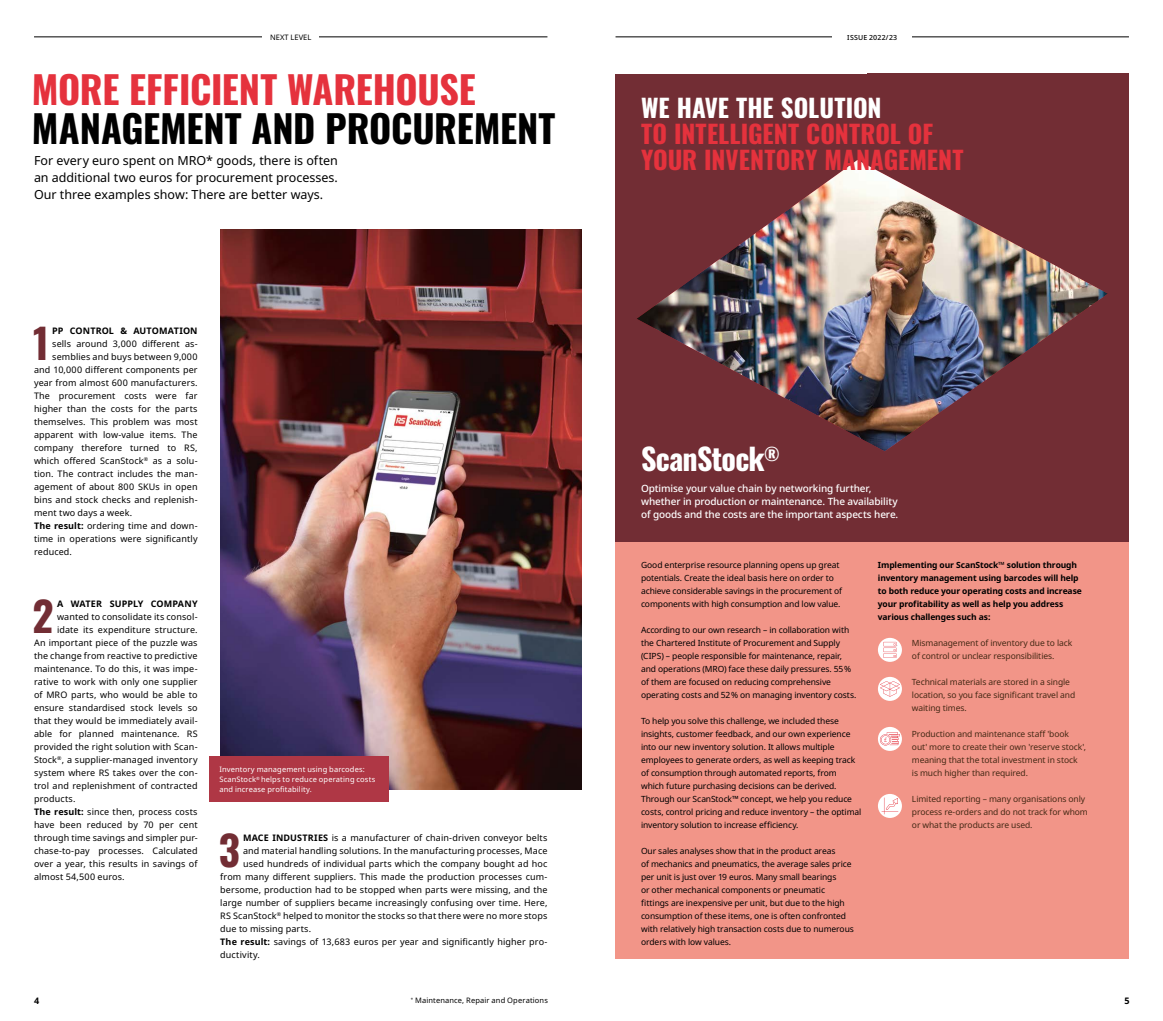
<style>
.page{position:relative;width:1163px;height:1021px;background:#fff}
.page>*{position:absolute;margin:0;border:0;box-sizing:border-box;transform-origin:0 0}
.t1{font:700 41.1px "Oswald";color:#722d34}
.t2{font:700 38px "Oswald";letter-spacing:-.005em;color:#000}
.t3{font:700 38px "Oswald";letter-spacing:-.01em;color:#e5323d}
.t4{font:700 30px "Oswald";letter-spacing:-.025em;color:#fff}
.t5{font:700 25px/26px "Oswald";letter-spacing:.005em;color:#e5323d}
.t6{font:700 25px "Oswald";letter-spacing:.005em;color:#fff}
.t7{font:12.5px/17.2px "Noto Sans";letter-spacing:-.005em;color:#000;text-align:justify}
.t8{font:500 10px/13px "Noto Sans";letter-spacing:-.015em;color:#fff}
.t9{font:9px "Noto Sans";letter-spacing:.01em;color:#000}
.t10{font:700 9px "Noto Sans";letter-spacing:.015em;color:#000}
.t11{font:8.5px/13px "Noto Sans";letter-spacing:-.01em;color:#000}
.t12{font:8.5px/13px "Noto Sans";letter-spacing:-.01em;color:#452915}
.t13{font:700 8.5px/13px "Noto Sans";letter-spacing:-.015em;color:#000}
.t14{font:7.5px/10.4px "Noto Sans";letter-spacing:.02em;color:#fff}
.t15{font:7.5px "Noto Sans";letter-spacing:.015em;color:#000}
.t16{font:500 7px "Noto Sans";letter-spacing:.035em;color:#000}
.s1{font-weight:700}
</style>
<div class="page">
<img style="left:220px;top:230px;width:361px;height:559px">
<div style="left:209px;top:756px;width:179px;height:46px;background:#af3745"></div>
<div style="left:615px;top:74px;width:513px;height:468px;background:#722d34"></div>
<div style="left:615px;top:542px;width:513px;height:416px;background:#f29588"></div>
<svg style="left:877px;top:638px;width:24px;height:24px"></svg>
<svg style="left:883px;top:642px;width:13px;height:16px"></svg>
<svg style="left:877px;top:677px;width:24px;height:24px"></svg>
<svg style="left:879px;top:681px;width:20px;height:15px"></svg>
<svg style="left:877px;top:727px;width:24px;height:24px"></svg>
<svg style="left:879px;top:732px;width:20px;height:13px"></svg>
<svg style="left:877px;top:794px;width:24px;height:24px"></svg>
<svg style="left:881px;top:797px;width:17px;height:17px"></svg>
<img style="left:637px;top:160px;width:470px;height:291px">
<hr style="left:615px;top:37px;width:513px;height:1px;background:#000">
<hr style="left:34px;top:37px;width:513px;height:1px;background:#000">
<div style="left:832px;top:27px;width:79px;height:20px;background:#fff"></div>
<div style="left:262px;top:25px;width:57px;height:23px;background:#fff"></div>
<p class="t16" style="left:270px;top:32px;width:42px">NEXT LEVEL</p>
<p class="t16" style="left:847px;top:33px;width:51px">ISSUE 2022/23</p>
<p class="t15" style="left:270px;top:32px;width:43px">NEXT LEVEL</p>
<h2 class="t3" style="left:32px;top:56px;width:445px">MORE EFFICIENT WAREHOUSE</h2>
<h2 class="t2" style="left:32px;top:95px;width:525px">MANAGEMENT AND PROCUREMENT</h2>
<h3 class="t7" style="left:34px;top:152px;width:305px">For every euro spent on MRO* goods, there is often an additional two euros for procurement processes.<br>Our three examples show: There are better ways.</h3>
<h1 class="t1" style="left:33px;top:306px;width:17px">1</h1>
<p class="t10" style="left:52px;top:325px;width:147px">PP CONTROL &amp; AUTOMATION</p>
<p class="t9" style="left:52px;top:337px;width:147px">sells around 3,000 different as-</p>
<p class="t9" style="left:52px;top:350px;width:147px">semblies and buys between 9,000</p>
<p class="t9" style="left:34px;top:363px;width:165px">and 10,000 different components per</p>
<p class="t9" style="left:34px;top:376px;width:165px">year from almost 600 manufacturers.</p>
<p class="t9" style="left:34px;top:389px;width:165px">The procurement costs were far</p>
<p class="t9" style="left:34px;top:402px;width:165px">higher than the costs for the parts</p>
<p class="t9" style="left:34px;top:415px;width:165px">themselves. This problem was most</p>
<p class="t9" style="left:34px;top:428px;width:165px">apparent with low-value items. The</p>
<p class="t9" style="left:34px;top:441px;width:165px">company therefore turned to RS,</p>
<p class="t9" style="left:34px;top:454px;width:165px">which offered ScanStock<sup>®</sup> as a solu-</p>
<p class="t9" style="left:34px;top:467px;width:165px">tion. The contract includes the man-</p>
<p class="t9" style="left:34px;top:480px;width:165px">agement of about 800 SKUs in open</p>
<p class="t9" style="left:34px;top:493px;width:165px">bins and stock checks and replenish-</p>
<p class="t9" style="left:34px;top:506px;width:100px">ment two days a week.</p>
<p class="t9" style="left:34px;top:519px;width:165px"><span class="s1">The result:</span> ordering time and down-</p>
<p class="t9" style="left:34px;top:532px;width:165px">time in operations were significantly</p>
<p class="t9" style="left:34px;top:545px;width:39px">reduced.</p>
<h1 class="t1" style="left:32px;top:579px;width:23px">2</h1>
<p class="t10" style="left:57px;top:598px;width:142px">A WATER SUPPLY COMPANY</p>
<p class="t9" style="left:57px;top:610px;width:142px">wanted to consolidate its consol-</p>
<p class="t9" style="left:57px;top:623px;width:142px">idate its expenditure structure.</p>
<p class="t9" style="left:34px;top:636px;width:165px">An important piece of the puzzle was</p>
<p class="t9" style="left:34px;top:649px;width:165px">the change from reactive to predictive</p>
<p class="t9" style="left:34px;top:662px;width:165px">maintenance. To do this, it was impe-</p>
<p class="t9" style="left:34px;top:675px;width:165px">rative to work with only one supplier</p>
<p class="t9" style="left:34px;top:688px;width:165px">of MRO parts, who would be able to</p>
<p class="t9" style="left:34px;top:701px;width:165px">ensure standardised stock levels so</p>
<p class="t9" style="left:34px;top:714px;width:165px">that they would be immediately avail-</p>
<p class="t9" style="left:34px;top:727px;width:165px">able for planned maintenance. RS</p>
<p class="t9" style="left:34px;top:740px;width:165px">provided the right solution with Scan-</p>
<p class="t9" style="left:34px;top:753px;width:165px">Stock<sup>®</sup>, a supplier-managed inventory</p>
<p class="t9" style="left:34px;top:766px;width:165px">system where RS takes over the con-</p>
<p class="t9" style="left:34px;top:779px;width:165px">trol and replenishment of contracted</p>
<p class="t9" style="left:34px;top:792px;width:43px">products.</p>
<p class="t9" style="left:34px;top:805px;width:165px"><span class="s1">The result:</span> since then, process costs</p>
<p class="t9" style="left:34px;top:818px;width:165px">have been reduced by 70 per cent</p>
<p class="t9" style="left:34px;top:831px;width:165px">through time savings and simpler pur-</p>
<p class="t9" style="left:34px;top:844px;width:165px">chase-to-pay processes. Calculated</p>
<p class="t9" style="left:34px;top:857px;width:165px">over a year, this results in savings of</p>
<p class="t9" style="left:34px;top:870px;width:92px">almost 54,500 euros.</p>
<p class="t14" style="left:219px;top:763px;width:157px">Inventory management using barcodes:<br>ScanStock<sup>®</sup> helps to reduce operating costs and increase profitability.</p>
<h1 class="t1" style="left:219px;top:813px;width:23px">3</h1>
<p class="t9" style="left:243px;top:831px;width:306px"><span class="s1">MACE INDUSTRIES</span> is a manufacturer of chain-driven conveyor belts</p>
<p class="t9" style="left:243px;top:844px;width:306px">and material handling solutions. In the manufacturing processes, Mace</p>
<p class="t9" style="left:243px;top:857px;width:306px">used hundreds of individual parts which the company bought ad hoc</p>
<p class="t9" style="left:220px;top:870px;width:328px">from many different suppliers. This made the production processes cum-</p>
<p class="t9" style="left:220px;top:883px;width:328px">bersome, production had to be stopped when parts were missing, and the</p>
<p class="t9" style="left:220px;top:896px;width:328px">large number of suppliers became increasingly confusing over time. Here,</p>
<p class="t9" style="left:220px;top:909px;width:328px">RS ScanStock<sup>®</sup> helped to monitor the stocks so that there were no more stops</p>
<p class="t9" style="left:220px;top:922px;width:92px">due to missing parts.</p>
<p class="t9" style="left:220px;top:935px;width:328px"><span class="s1">The result:</span> savings of 13,683 euros per year and significantly higher pro-</p>
<p class="t9" style="left:220px;top:948px;width:41px">ductivity.</p>
<h3 class="t6" style="left:641px;top:85px;width:242px">WE HAVE THE SOLUTION</h3>
<h3 class="t5" style="left:641px;top:118px;width:324px">TO INTELLIGENT CONTROL OF<br>YOUR INVENTORY MANAGEMENT</h3>
<h3 class="t4" style="left:641px;top:432px;width:140px">ScanStock<sup>®</sup></h3>
<p class="t8" style="left:641px;top:482px;width:259px">Optimise your value chain by networking further, whether in production or maintenance. The availability of goods and the costs are the important aspects here.</p>
<p class="t11" style="left:641px;top:558px;width:202px">Good enterprise resource planning opens up great potentials. Create the ideal basis here on order to achieve considerable savings in the procurement of components with high consumption and low value.</p>
<p class="t11" style="left:641px;top:623px;width:217px">According to our own research – in collaboration with the Chartered Institute of Procurement and Supply (CIPS) – people responsible for maintenance, repair, and operations (MRO) face these daily pressures. 55% of them are focused on reducing comprehensive operating costs and 52% on managing inventory costs.</p>
<p class="t11" style="left:641px;top:714px;width:222px">To help you solve this challenge, we included these insights, customer feedback, and our own experience into our new inventory solution. It allows multiple employees to generate orders, as well as keeping track of consumption through automated reports, from which future purchasing decisions can be derived.<br>Through our ScanStock™ concept, we help you reduce costs, control pricing and reduce inventory – the optimal inventory solution to increase efficiency.</p>
<p class="t11" style="left:641px;top:844px;width:214px">Our sales analyses show that in the product areas<br>of mechanics and pneumatics, the average sales price per unit is just over 19 euros. Many small bearings<br>or other mechanical components or pneumatic fittings are inexpensive per unit, but due to the high consumption of these items, one is often confronted with relatively high transaction costs due to numerous orders with low values.</p>
<p class="t13" style="left:877px;top:558px;width:205px">Implementing our ScanStock™ solution through inventory management using barcodes will help to both reduce your operating costs and increase your profitability as well as help you address various challenges such as:</p>
<p class="t12" style="left:911px;top:636px;width:162px">Mismanagement of inventory due to lack of control or unclear responsibilities.</p>
<p class="t12" style="left:911px;top:675px;width:165px">Technical materials are stored in a single location, so you face significant travel and waiting times.</p>
<p class="t12" style="left:911px;top:727px;width:176px">Production and maintenance staff 'book out' more to create their own 'reserve stock', meaning that the total investment in stock<br>is much higher than required.</p>
<p class="t12" style="left:911px;top:792px;width:177px">Limited reporting – many organisations only process re-orders and do not track for whom or what the products are used.</p>
<p class="t10" style="left:34px;top:995px;width:7px">4</p>
<p class="t10" style="left:1124px;top:995px;width:7px">5</p>
<p class="t15" style="left:411px;top:995px;width:139px"><sup>*</sup> Maintenance, Repair and Operations</p>
</div>
